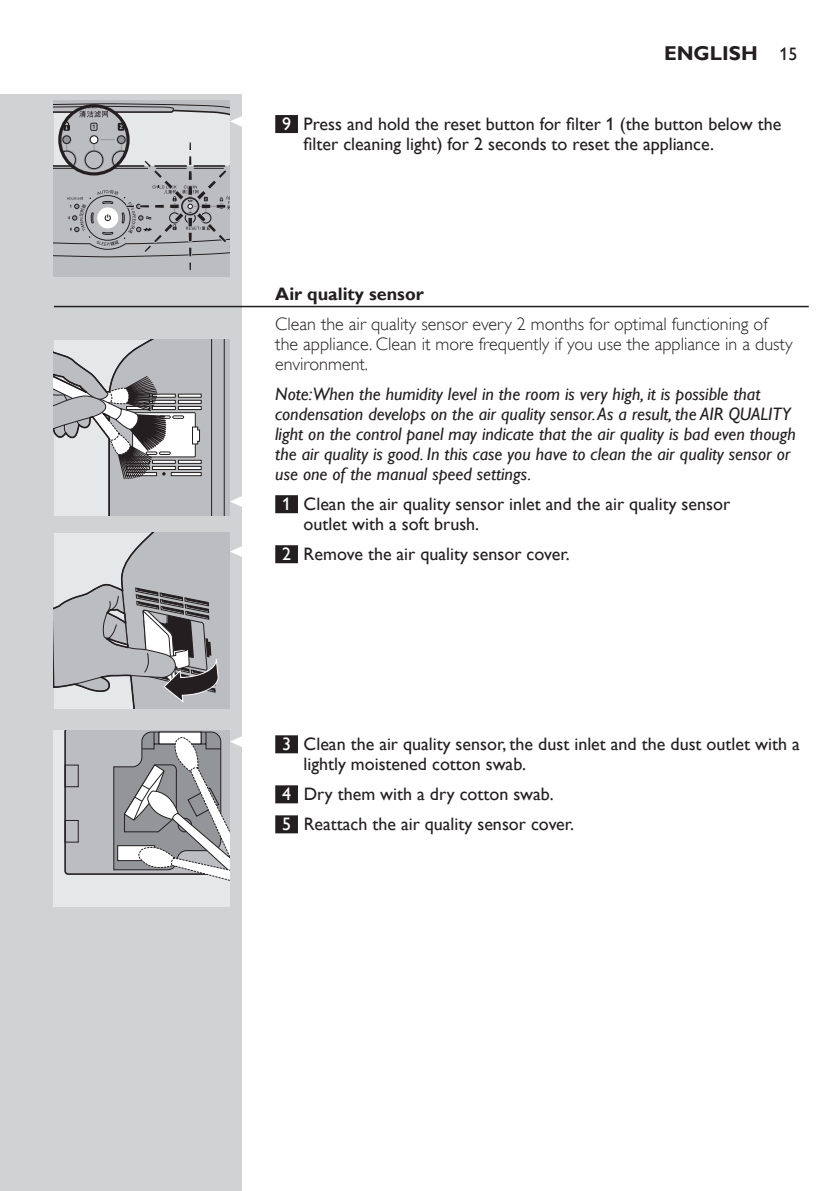
<style>
.page{position:relative;width:840px;height:1191px;background:#fff}
.page>*{position:absolute;margin:0;border:0;box-sizing:border-box;transform-origin:0 0}
.t1{font:700 20px "Gill Sans Alt One WGL";color:#231f20}
.t2{font:18px/20px "Gill Sans Alt One WGL";color:#231f20}
.t3{font:italic 18px/20px "Gill Sans Alt One WGL";color:#231f20}
.t4{font:18px/20px "Gill Sans Alt One WGL Light";color:#231f20}
.t5{font:700 18px "Gill Sans Alt One WGL";color:#231f20}
.s1{font-weight:400;font-size:18px}
.s2{color:#fff}
</style>
<div class="page">
<div style="left:0;top:95px;width:241px;height:1096px;background:#d1d2d4"></div>
<div style="left:275px;top:115px;width:23px;height:18px;background:#231f20"></div>
<hr style="left:54px;top:306px;width:754px;height:1px;background:#231f20">
<div style="left:275px;top:495px;width:23px;height:18px;background:#231f20"></div>
<div style="left:275px;top:545px;width:23px;height:18px;background:#231f20"></div>
<div style="left:275px;top:735px;width:23px;height:18px;background:#231f20"></div>
<div style="left:275px;top:785px;width:23px;height:18px;background:#231f20"></div>
<div style="left:275px;top:815px;width:23px;height:18px;background:#231f20"></div>
<svg style="left:54px;top:100px;width:188px;height:176px;background:#b5b6b8"></svg>
<div style="left:58px;top:104px;width:72px;height:71px;border:3px solid #231f20;border-radius:50%"></div>
<svg style="left:54px;top:340px;width:188px;height:175px;background:#bcbcbe"></svg>
<svg style="left:54px;top:532px;width:188px;height:176px;background:#b6b6b9"></svg>
<svg style="left:54px;top:730px;width:188px;height:176px;background:#bcbdbf"></svg>
<p class="t1" style="left:663px;top:40px;width:135px">EnGLISH <span class="s1">15</span></p>
<p class="t2" style="left:303px;top:114px;width:479px;text-indent:-22px"><span class="s2">9</span> Press and hold the reset button for filter 1 (the button below the filter cleaning light) for 2 seconds to reset the appliance.</p>
<p class="t5" style="left:275px;top:282px;width:150px">Air quality sensor</p>
<p class="t4" style="left:275px;top:314px;width:518px">Clean the air quality sensor every 2 months for optimal functioning of the appliance. Clean it more frequently if you use the appliance in a dusty environment.</p>
<p class="t3" style="left:275px;top:384px;width:522px">Note:When the humidity level in the room is very high, it is possible that condensation develops on the air quality sensor. As a result, the AIR QUALITY light on the control panel may indicate that the air quality is bad even though the air quality is good. In this case you have to clean the air quality sensor or use one of the manual speed settings.</p>
<p class="t2" style="left:303px;top:494px;width:428px;text-indent:-22px"><span class="s2">1</span> Clean the air quality sensor inlet and the air quality sensor outlet with a soft brush.</p>
<p class="t2" style="left:282px;top:544px;width:289px"><span class="s2">2</span> Remove the air quality sensor cover.</p>
<p class="t2" style="left:303px;top:734px;width:497px;text-indent:-22px"><span class="s2">3</span> Clean the air quality sensor, the dust inlet and the dust outlet with a lightly moistened cotton swab.</p>
<p class="t2" style="left:282px;top:779px;width:293px;line-height:30px"><span class="s2">4</span> Dry them with a dry cotton swab.<br><span class="s2">5</span> Reattach the air quality sensor cover.</p>
</div>
